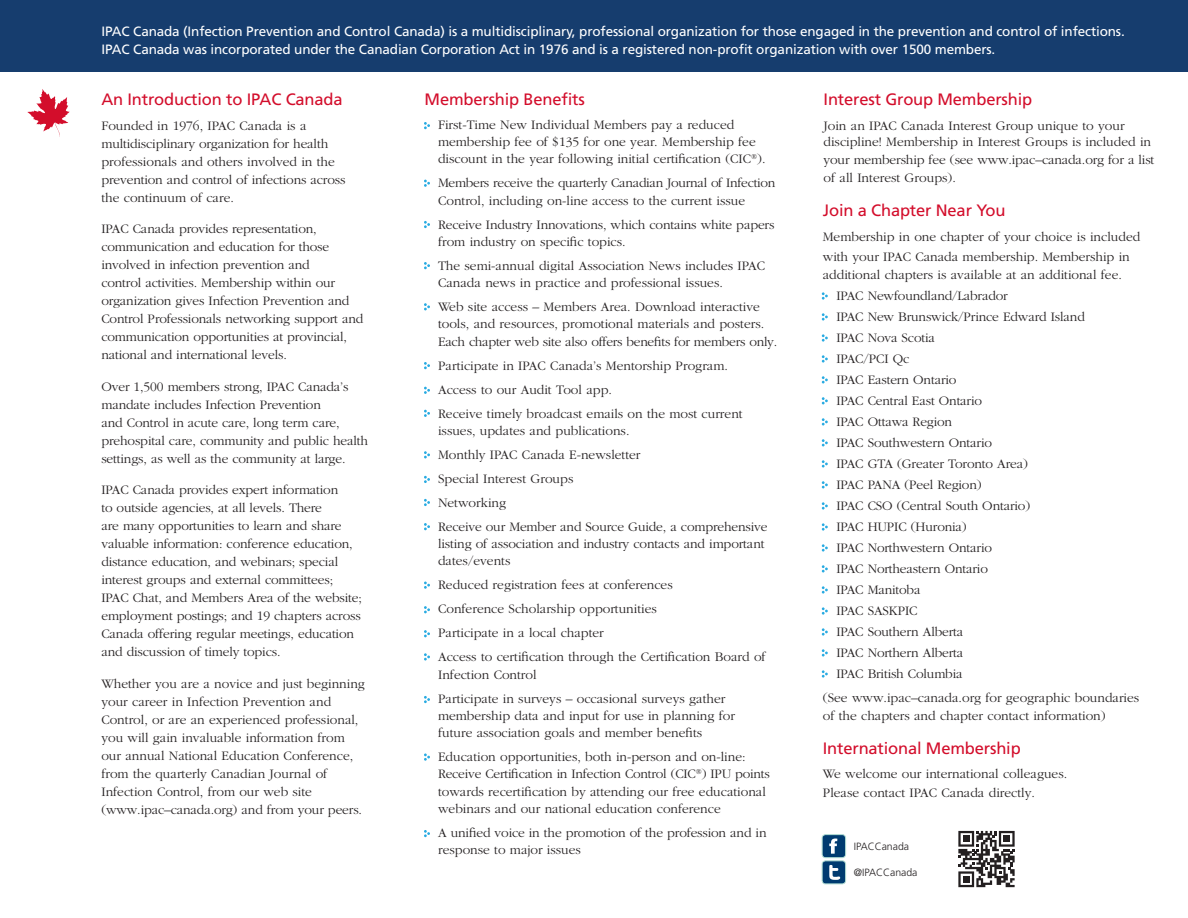
<style>
.page{position:relative;width:1188px;height:918px;background:#fff}
.page>*{position:absolute;margin:0;border:0;box-sizing:border-box;transform-origin:0 0}
.t1{font:16.5px "Frutiger";letter-spacing:-.01em;color:#d30d2b}
.t2{font:300 13.5px/18px "Garamond";color:#231f20}
.t3{font:13.5px "Frutiger";letter-spacing:-.01em;color:#fff}
.t4{font:300 13.5px/17.2px "Garamond";letter-spacing:-.02em;color:#231f20}
.t5{font:300 10.5px "Frutiger";color:#231f20}
</style>
<div class="page">
<svg style="left:27px;top:89px;width:43px;height:48px"></svg>
<div style="left:0;top:0;width:1188px;height:71px;background:#163d6e"></div>
<svg style="left:424px;top:122px;width:6px;height:7px"></svg>
<svg style="left:424px;top:180px;width:6px;height:7px"></svg>
<svg style="left:822px;top:292px;width:6px;height:8px"></svg>
<svg style="left:822px;top:313px;width:6px;height:8px"></svg>
<svg style="left:822px;top:334px;width:6px;height:8px"></svg>
<svg style="left:822px;top:355px;width:6px;height:8px"></svg>
<svg style="left:822px;top:376px;width:6px;height:8px"></svg>
<svg style="left:822px;top:397px;width:6px;height:7px"></svg>
<svg style="left:822px;top:418px;width:6px;height:8px"></svg>
<svg style="left:822px;top:439px;width:6px;height:7px"></svg>
<svg style="left:822px;top:460px;width:6px;height:8px"></svg>
<svg style="left:822px;top:481px;width:6px;height:7px"></svg>
<svg style="left:822px;top:502px;width:6px;height:8px"></svg>
<svg style="left:822px;top:523px;width:6px;height:8px"></svg>
<svg style="left:822px;top:544px;width:6px;height:8px"></svg>
<svg style="left:822px;top:565px;width:6px;height:8px"></svg>
<svg style="left:822px;top:586px;width:6px;height:8px"></svg>
<svg style="left:822px;top:607px;width:6px;height:8px"></svg>
<svg style="left:822px;top:628px;width:6px;height:8px"></svg>
<svg style="left:822px;top:649px;width:6px;height:8px"></svg>
<svg style="left:822px;top:670px;width:6px;height:8px"></svg>
<svg style="left:424px;top:221px;width:6px;height:7px"></svg>
<svg style="left:424px;top:262px;width:6px;height:7px"></svg>
<svg style="left:424px;top:303px;width:6px;height:7px"></svg>
<svg style="left:424px;top:362px;width:6px;height:7px"></svg>
<svg style="left:424px;top:387px;width:6px;height:7px"></svg>
<svg style="left:424px;top:410px;width:6px;height:7px"></svg>
<svg style="left:424px;top:451px;width:6px;height:7px"></svg>
<svg style="left:424px;top:476px;width:6px;height:7px"></svg>
<svg style="left:424px;top:499px;width:6px;height:7px"></svg>
<svg style="left:424px;top:523px;width:6px;height:7px"></svg>
<svg style="left:424px;top:582px;width:6px;height:7px"></svg>
<svg style="left:424px;top:606px;width:6px;height:7px"></svg>
<svg style="left:424px;top:630px;width:6px;height:7px"></svg>
<svg style="left:424px;top:653px;width:6px;height:8px"></svg>
<svg style="left:424px;top:696px;width:6px;height:7px"></svg>
<svg style="left:424px;top:753px;width:6px;height:8px"></svg>
<svg style="left:424px;top:830px;width:6px;height:7px"></svg>
<div style="left:822px;top:835px;width:24px;height:23px;background:#003b70;border-radius:3px"></div>
<div style="left:822px;top:834px;width:24px;height:24px;border:1px solid #b1ddd3;border-radius:3px"></div>
<svg style="left:829px;top:839px;width:8px;height:15px"></svg>
<div style="left:822px;top:861px;width:24px;height:23px;background:#003b70;border-radius:3px"></div>
<div style="left:822px;top:860px;width:24px;height:24px;border:1px solid #b1ddd3;border-radius:3px"></div>
<svg style="left:829px;top:865px;width:11px;height:15px"></svg>
<svg style="left:958px;top:831px;width:57px;height:56px"></svg>
<p class="t3" style="left:101px;top:24px;width:1025px">IPAC Canada (Infection Prevention and Control Canada) is a multidisciplinary, professional organization for those engaged in the prevention and control of infections.</p>
<p class="t3" style="left:101px;top:42px;width:895px">IPAC Canada was incorporated under the Canadian Corporation Act in 1976 and is a registered non-profit organization with over 1500 members.</p>
<p class="t1" style="left:101px;top:89px;width:243px">An Introduction to IPAC Canada</p>
<p class="t2" style="left:101px;top:117px;width:246px">Founded in 1976, IPAC Canada is a multidisciplinary organization for health professionals and others involved in the prevention and control of infections across the continuum of care.</p>
<p class="t2" style="left:101px;top:220px;width:264px">IPAC Canada provides representation, communication and education for those involved in infection prevention and<br>control activities. Membership within our organization gives Infection Prevention and Control Professionals networking support and communication opportunities at provincial, national and international levels.</p>
<p class="t2" style="left:101px;top:378px;width:268px">Over 1,500 members strong, IPAC Canada’s mandate includes Infection Prevention<br>and Control in acute care, long term care, prehospital care, community and public health settings, as well as the community at large.</p>
<p class="t2" style="left:101px;top:481px;width:262px">IPAC Canada provides expert information<br>to outside agencies, at all levels. There<br>are many opportunities to learn and share valuable information: conference education, distance education, and webinars; special interest groups and external committees; IPAC Chat, and Members Area of the website; employment postings; and 19 chapters across Canada offering regular meetings, education and discussion of timely topics.</p>
<p class="t2" style="left:101px;top:675px;width:265px">Whether you are a novice and just beginning your career in Infection Prevention and Control, or are an experienced professional, you will gain invaluable information from our annual National Education Conference, from the quarterly Canadian Journal of Infection Control, from our web site</p>
<p class="t2" style="left:101px;top:801px;width:262px">(www.ipac–canada.org) and from your peers.</p>
<p class="t1" style="left:425px;top:89px;width:162px">Membership Benefits</p>
<p class="t2" style="left:438px;top:116px;width:329px;line-height:17.2px">First-Time New Individual Members pay a reduced membership fee of $135 for one year. Membership fee discount in the year following initial certification (CIC<sup>®</sup>).</p>
<p class="t4" style="left:438px;top:175px;width:339px">Members receive the quarterly Canadian Journal of Infection<br>Control, including on-line access to the current issue</p>
<p class="t2" style="left:438px;top:216px;width:338px;line-height:17.2px">Receive Industry Innovations, which contains white papers from industry on specific topics.</p>
<p class="t2" style="left:438px;top:257px;width:329px;line-height:17.2px">The semi-annual digital Association News includes IPAC<br>Canada news in practice and professional issues.</p>
<p class="t2" style="left:438px;top:299px;width:341px;line-height:17.2px">Web site access – Members Area. Download interactive tools, and resources, promotional materials and posters.<br>Each chapter web site also offers benefits for members only.</p>
<p class="t2" style="left:438px;top:357px;width:291px">Participate in IPAC Canada’s Mentorship Program.</p>
<p class="t2" style="left:438px;top:381px;width:175px">Access to our Audit Tool app.</p>
<p class="t2" style="left:438px;top:405px;width:306px;line-height:17.2px">Receive timely broadcast emails on the most current issues, updates and publications.</p>
<p class="t2" style="left:438px;top:446px;width:204px">Monthly IPAC Canada E-newsletter</p>
<p class="t2" style="left:438px;top:470px;width:137px">Special Interest Groups</p>
<p class="t2" style="left:438px;top:494px;width:70px">Networking</p>
<p class="t2" style="left:438px;top:518px;width:331px;line-height:17.2px">Receive our Member and Source Guide, a comprehensive listing of association and industry contacts and important dates/events</p>
<p class="t2" style="left:438px;top:576px;width:236px">Reduced registration fees at conferences</p>
<p class="t2" style="left:438px;top:600px;width:220px">Conference Scholarship opportunities</p>
<p class="t2" style="left:438px;top:624px;width:167px">Participate in a local chapter</p>
<p class="t2" style="left:438px;top:649px;width:329px;line-height:17.2px">Access to certification through the Certification Board of<br>Infection Control</p>
<p class="t2" style="left:438px;top:690px;width:298px;line-height:17.2px">Participate in surveys – occasional surveys gather membership data and input for use in planning for future association goals and member benefits</p>
<p class="t2" style="left:438px;top:748px;width:309px">Education opportunities, both in-person and on-line:</p>
<p class="t2" style="left:438px;top:766px;width:333px;line-height:17.2px">Receive Certification in Infection Control (CIC<sup>®</sup>) IPU points towards recertification by attending our free educational webinars and our national education conference</p>
<p class="t2" style="left:438px;top:824px;width:330px;line-height:17.2px">A unified voice in the promotion of the profession and in response to major issues</p>
<p class="t1" style="left:824px;top:89px;width:210px">Interest Group Membership</p>
<p class="t2" style="left:824px;top:117px;width:329px;line-height:16.5px">Join an IPAC Canada Interest Group unique to your discipline! Membership in Interest Groups is included in</p>
<p class="t2" style="left:824px;top:151px;width:332px">your membership fee (see www.ipac–canada.org for a list of all Interest Groups).</p>
<p class="t1" style="left:823px;top:200px;width:184px">Join a Chapter Near You</p>
<p class="t2" style="left:823px;top:228px;width:319px;line-height:19.5px">Membership in one chapter of your choice is included with your IPAC Canada membership. Membership in</p>
<p class="t2" style="left:823px;top:266px;width:301px">additional chapters is available at an additional fee.</p>
<p class="t2" style="left:836px;top:287px;width:173px">IPAC Newfoundland/Labrador</p>
<p class="t2" style="left:836px;top:308px;width:250px">IPAC New Brunswick/Prince Edward Island</p>
<p class="t2" style="left:836px;top:329px;width:100px">IPAC Nova Scotia</p>
<p class="t2" style="left:836px;top:350px;width:75px">IPAC/PCI Qc</p>
<p class="t2" style="left:836px;top:371px;width:122px">IPAC Eastern Ontario</p>
<p class="t2" style="left:836px;top:390px;width:195px;line-height:21px">IPAC Central East Ontario<br>IPAC Ottawa Region<br>IPAC Southwestern Ontario<br>IPAC GTA (Greater Toronto Area)<br>IPAC PANA (Peel Region)<br>IPAC CSO (Central South Ontario)<br>IPAC HUPIC (Huronia)<br>IPAC Northwestern Ontario<br>IPAC Northeastern Ontario<br>IPAC Manitoba<br>IPAC SASKPIC<br>IPAC Southern Alberta<br>IPAC Northern Alberta<br>IPAC British Columbia</p>
<p class="t2" style="left:823px;top:689px;width:318px">(See www.ipac–canada.org for geographic boundaries of the chapters and chapter contact information)</p>
<p class="t1" style="left:823px;top:738px;width:199px">International Membership</p>
<p class="t2" style="left:823px;top:764px;width:246px;line-height:19.5px">We welcome our international colleagues.<br>Please contact IPAC Canada directly.</p>
<p class="t5" style="left:854px;top:841px;width:57px">IPACCanada</p>
<p class="t5" style="left:854px;top:866px;width:65px">@IPACCanada</p>
</div>
